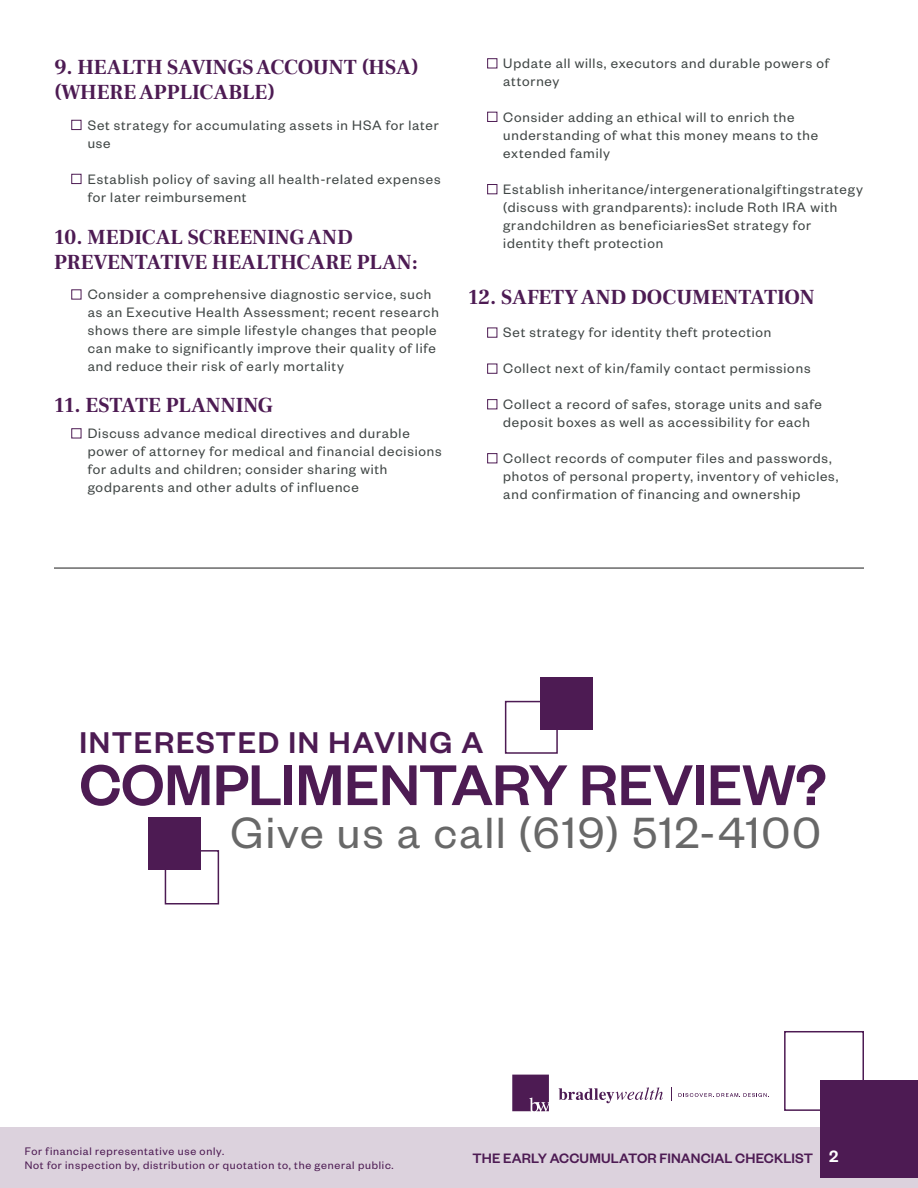
<style>
.page{position:relative;width:918px;height:1188px;background:#fff}
.page>*{position:absolute;margin:0;border:0;box-sizing:border-box;transform-origin:0 0}
.t1{font:500 63px "Founders Grotesk";letter-spacing:-.005em;color:#4d1b53}
.t2{font:48px "Founders Grotesk";letter-spacing:.04em;color:#686868}
.t3{font:500 33px "Founders Grotesk";letter-spacing:.05em;color:#4d1b53}
.t4{font:700 21px/25.2px "Frank Ruhl Libre";color:#4d1b53}
.t5{font:500 18px "Founders Grotesk";color:#fff}
.t6{font:15px/18px "Founders Grotesk";letter-spacing:.055em;color:#404645}
.t7{font:500 15px "Founders Grotesk";letter-spacing:.01em;color:#4d1b53}
.t8{font:12px "Founders Grotesk";letter-spacing:.06em;color:#4d1b53}
</style>
<div class="page">
<div style="left:0;top:1128px;width:918px;height:60px;background:#dcd2dd"></div>
<div style="left:820px;top:1080px;width:98px;height:98px;background:#4d1b53"></div>
<div style="left:784px;top:1031px;width:80px;height:80px;border:2px solid #4d1b53"></div>
<div style="left:505px;top:701px;width:53px;height:53px;border:2px solid #4d1b53"></div>
<div style="left:541px;top:677px;width:52px;height:53px;background:#4d1b53"></div>
<div style="left:148px;top:817px;width:53px;height:53px;background:#4d1b53"></div>
<div style="left:165px;top:850px;width:54px;height:54px;border:2px solid #4d1b53"></div>
<div style="left:71px;top:120px;width:10px;height:10px;background:#fff;border:1px solid #4d1b53"></div>
<svg style="left:71px;top:289px;width:10px;height:11px"></svg>
<div style="left:71px;top:428px;width:10px;height:10px;background:#fff;border:1px solid #4d1b53"></div>
<div style="left:71px;top:174px;width:10px;height:10px;background:#fff;border:1px solid #4d1b53"></div>
<svg style="left:679px;top:1093px;width:90px;height:4px"></svg>
<svg style="left:512px;top:1075px;width:37px;height:36px"></svg>
<svg style="left:559px;top:1087px;width:104px;height:16px"></svg>
<div style="left:487px;top:58px;width:10px;height:10px;background:#fff;border:1px solid #4d1b53"></div>
<div style="left:487px;top:328px;width:10px;height:10px;background:#fff;border:1px solid #4d1b53"></div>
<div style="left:487px;top:112px;width:10px;height:10px;background:#fff;border:1px solid #4d1b53"></div>
<div style="left:487px;top:184px;width:10px;height:10px;background:#fff;border:1px solid #4d1b53"></div>
<div style="left:487px;top:364px;width:10px;height:10px;background:#fff;border:1px solid #4d1b53"></div>
<div style="left:487px;top:399px;width:10px;height:10px;background:#fff;border:1px solid #4d1b53"></div>
<div style="left:487px;top:453px;width:10px;height:10px;background:#fff;border:1px solid #4d1b53"></div>
<hr style="left:54px;top:567px;width:810px;height:2px;background:#686868">
<p class="t4" style="left:54px;top:55px;width:366px">9. HEALTH SAVINGS ACCOUNT (HSA) (WHERE APPLICABLE)</p>
<p class="t6" style="left:88px;top:115px;width:352px">Set strategy for accumulating assets in HSA for later use</p>
<p class="t6" style="left:88px;top:169px;width:354px">Establish policy of saving all health-related expenses for later reimbursement</p>
<p class="t4" style="left:54px;top:225px;width:300px">10. MEDICAL SCREENING AND</p>
<p class="t4" style="left:54px;top:250px;width:366px">PREVENTATIVE HEALTHCARE PLAN:</p>
<p class="t6" style="left:88px;top:285px;width:353px">Consider a comprehensive diagnostic service, such as an Executive Health Assessment; recent research shows there are simple lifestyle changes that people can make to significantly improve their quality of life and reduce their risk of early mortality</p>
<p class="t4" style="left:54px;top:393px;width:221px">11. ESTATE PLANNING</p>
<p class="t6" style="left:88px;top:423px;width:323px">Discuss advance medical directives and durable</p>
<p class="t6" style="left:88px;top:441px;width:355px">power of attorney for medical and financial decisions for adults and children; consider sharing with</p>
<p class="t6" style="left:88px;top:477px;width:273px">godparents and other adults of influence</p>
<p class="t6" style="left:503px;top:53px;width:327px">Update all wills, executors and durable powers of attorney</p>
<p class="t6" style="left:503px;top:107px;width:293px">Consider adding an ethical will to enrich the</p>
<p class="t6" style="left:503px;top:125px;width:316px">understanding of what this money means to the</p>
<p class="t6" style="left:503px;top:143px;width:108px">extended family</p>
<p class="t6" style="left:503px;top:179px;width:361px">Establish inheritance/intergenerationalgiftingstrategy (discuss with grandparents): include Roth IRA with grandchildren as beneficiariesSet strategy for</p>
<p class="t6" style="left:503px;top:233px;width:161px">identity theft protection</p>
<p class="t4" style="left:468px;top:285px;width:348px">12. SAFETY AND DOCUMENTATION</p>
<p class="t6" style="left:503px;top:322px;width:270px">Set strategy for identity theft protection</p>
<p class="t6" style="left:503px;top:358px;width:309px">Collect next of kin/family contact permissions</p>
<p class="t6" style="left:503px;top:394px;width:320px">Collect a record of safes, storage units and safe</p>
<p class="t6" style="left:503px;top:412px;width:308px">deposit boxes as well as accessibility for each</p>
<p class="t6" style="left:503px;top:448px;width:337px">Collect records of computer files and passwords, photos of personal property, inventory of vehicles, and confirmation of financing and ownership</p>
<p class="t3" style="left:79px;top:722px;width:406px">INTERESTED IN HAVING A</p>
<p class="t1" style="left:79px;top:746px;width:749px">COMPLIMENTARY REVIEW?</p>
<p class="t2" style="left:230px;top:803px;width:592px">Give us a call (619) 512-4100</p>
<p class="t8" style="left:25px;top:1144px;width:201px">For financial representative use only.</p>
<p class="t8" style="left:25px;top:1158px;width:370px">Not for inspection by, distribution or quotation to, the general public.</p>
<p class="t7" style="left:473px;top:1149px;width:342px">THE EARLY ACCUMULATOR FINANCIAL CHECKLIST</p>
<p class="t5" style="left:829px;top:1145px;width:11px">2</p>
</div>
